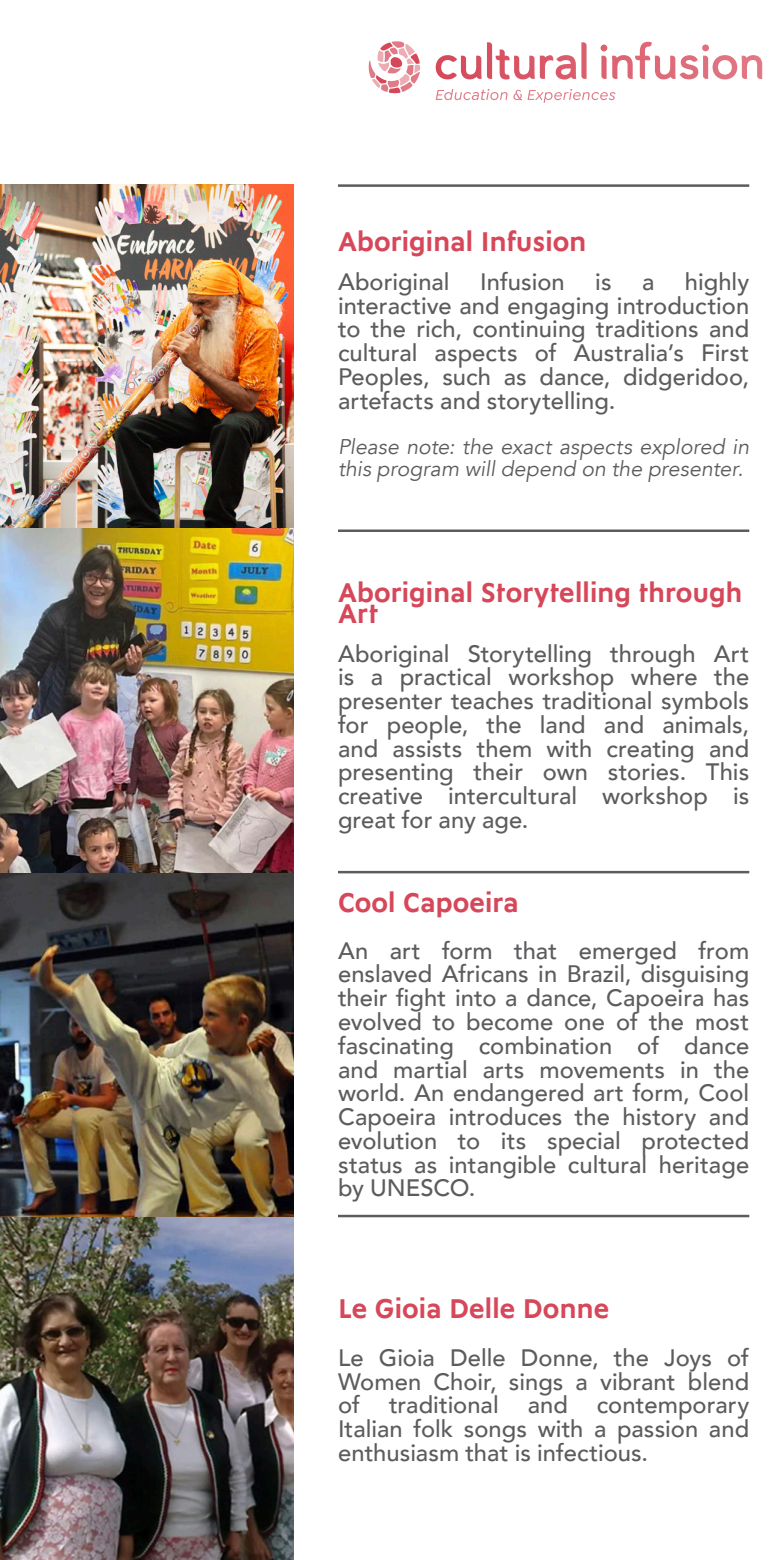
<style>
.page{position:relative;width:780px;height:1560px;background:#fff}
.page>*{position:absolute;margin:0;border:0;box-sizing:border-box;transform-origin:0 0}
.Small_Title{font:700 27.5px/21.2px "Ysans Std";letter-spacing:-.005em;color:#d64759}
.Body_text{font:500 23.75px/23.8px "Avenir";color:#5c5c5f;text-align:justify}
.Body_text-2{font:italic 21.25px/22.5px "Avenir";letter-spacing:.005em;color:#5c5c5f}
</style>
<div class="page">
<img style="left:0;top:184px;width:293px;height:1375px">
<hr style="left:338px;top:184px;width:411px;height:3px;background:#5c5c5f">
<hr style="left:338px;top:529px;width:411px;height:3px;background:#5c5c5f">
<hr style="left:338px;top:870px;width:411px;height:3px;background:#5c5c5f">
<hr style="left:338px;top:1214px;width:411px;height:3px;background:#5c5c5f">
<svg style="left:436px;top:89px;width:179px;height:14px"></svg>
<svg style="left:369px;top:41px;width:51px;height:52px"></svg>
<svg style="left:435px;top:55px;width:46px;height:24px"></svg>
<svg style="left:600px;top:42px;width:162px;height:37px"></svg>
<svg style="left:487px;top:42px;width:99px;height:37px"></svg>
<p class="Small_Title" style="left:338px;top:232px;width:250px">Aboriginal Infusion</p>
<p class="Body_text" style="left:338px;top:268px;width:113px">Aboriginal</p>
<p class="Body_text" style="left:480px;top:268px;width:86px">Infusion</p>
<p class="Body_text" style="left:595px;top:268px;width:18px">is</p>
<p class="Body_text" style="left:642px;top:268px;width:14px">a</p>
<p class="Body_text" style="left:338px;top:268px;width:413px;text-indent:347px">highly interactive and engaging introduction to the rich, continuing traditions and cultural aspects of Australia’s First Peoples, such as dance, didgeridoo, artefacts and storytelling.</p>
<p class="Body_text-2" style="left:338px;top:435px;width:413px">Please note: the exact aspects explored in this program will depend on the presenter.</p>
<p class="Small_Title" style="left:338px;top:582px;width:406px">Aboriginal Storytelling through<br>Art</p>
<p class="Body_text" style="left:338px;top:640px;width:413px">Aboriginal Storytelling through Art is a practical workshop where the presenter teaches traditional symbols for people, the land and animals, and assists them with creating and presenting their own stories. This creative intercultural workshop is great for any age.</p>
<p class="Small_Title" style="left:338px;top:892px;width:182px">Cool Capoeira</p>
<p class="Body_text" style="left:338px;top:937px;width:413px">An art form that emerged from enslaved Africans in Brazil, disguising their fight into a dance, Capoeira has evolved to become one of the most fascinating combination of dance and martial arts movements in the world. An endangered art form, Cool Capoeira introduces the history and evolution to its special protected status as intangible cultural heritage by UNESCO.</p>
<p class="Small_Title" style="left:338px;top:1298px;width:273px">Le Gioia Delle Donne</p>
<p class="Body_text" style="left:338px;top:1344px;width:413px">Le Gioia Delle Donne, the Joys of Women Choir, sings a vibrant blend of traditional and contemporary Italian folk songs with a passion and enthusiasm that is infectious.</p>
</div>
